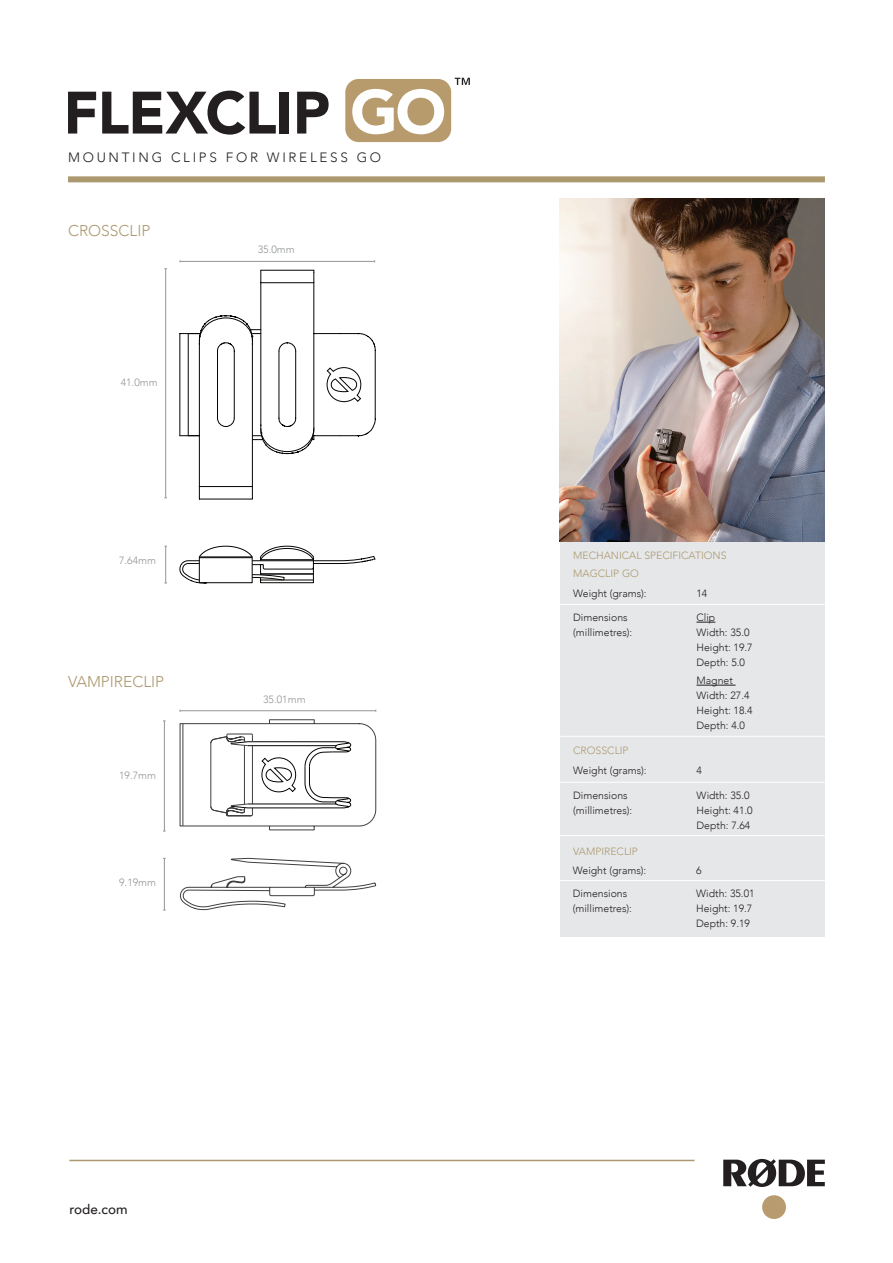
<style>
.page{position:relative;width:893px;height:1263px;background:#fff}
.page>*{position:absolute;margin:0;border:0;box-sizing:border-box;transform-origin:0 0}
.t1{font:300 15.6px "Avenir";color:#ad9970}
.t2{font:300 13.5px "Avenir";letter-spacing:.2em;color:#231f20}
.t3{font:500 13.5px "Avenir";color:#231f20}
.t4{font:300 10.5px/15px "Avenir";color:#231f20}
.t5{font:300 10.5px "Avenir";color:#ad9a70}
.t6{font:300 10.5px "Avenir";color:#939598}
</style>
<div class="page">
<div style="left:68px;top:176px;width:757px;height:6px;background:#ad9970"></div>
<hr style="left:69px;top:1160px;width:625px;height:1px;background:#ad9970">
<svg style="left:723px;top:1159px;width:102px;height:28px"></svg>
<div style="left:762px;top:1195px;width:24px;height:24px;background:#b89b6f;border-radius:50%"></div>
<div style="left:560px;top:499px;width:265px;height:438px;background:#e6e7e9"></div>
<hr style="left:560px;top:604px;width:132px;height:1px;background:#fff">
<hr style="left:692px;top:604px;width:135px;height:1px;background:#fff">
<hr style="left:560px;top:736px;width:132px;height:1px;background:#fff">
<hr style="left:692px;top:736px;width:135px;height:1px;background:#fff">
<svg style="left:696px;top:622px;width:19px;height:1px"></svg>
<hr style="left:696px;top:685px;width:40px;height:1px;background:#231f20">
<hr style="left:560px;top:782px;width:132px;height:1px;background:#fff">
<hr style="left:692px;top:782px;width:135px;height:1px;background:#fff">
<hr style="left:560px;top:835px;width:132px;height:1px;background:#fff">
<hr style="left:692px;top:835px;width:135px;height:1px;background:#fff">
<hr style="left:560px;top:880px;width:132px;height:1px;background:#fff">
<hr style="left:692px;top:880px;width:135px;height:1px;background:#fff">
<hr style="left:164px;top:858px;width:1px;height:52px;background:#939598">
<hr style="left:180px;top:710px;width:196px;height:1px;background:#939598">
<hr style="left:164px;top:721px;width:1px;height:110px;background:#939598">
<hr style="left:180px;top:261px;width:195px;height:1px;background:#939598">
<hr style="left:165px;top:269px;width:1px;height:229px;background:#939598">
<hr style="left:165px;top:546px;width:1px;height:37px;background:#939598">
<svg style="left:179px;top:719px;width:197px;height:111px"></svg>
<svg style="left:179px;top:858px;width:197px;height:52px"></svg>
<svg style="left:179px;top:546px;width:196px;height:38px"></svg>
<svg style="left:179px;top:270px;width:197px;height:230px"></svg>
<img style="left:560px;top:198px;width:265px;height:343px">
<svg style="left:68px;top:92px;width:28px;height:42px"></svg>
<svg style="left:102px;top:91px;width:174px;height:44px"></svg>
<div style="left:280px;top:92px;width:9px;height:42px;background:#231f20"></div>
<svg style="left:297px;top:92px;width:32px;height:42px"></svg>
<svg style="left:455px;top:78px;width:15px;height:7px"></svg>
<div style="left:345px;top:79px;width:106px;height:63px;background:#b89b6d;border-radius:13px"></div>
<svg style="left:352px;top:89px;width:92px;height:45px"></svg>
<p class="t2" style="left:68px;top:150px;width:315px">MOUNTING CLIPS FOR WIRELESS GO</p>
<h1 class="t1" style="left:68px;top:221px;width:84px">CROSSCLIP</h1>
<p class="t6" style="left:121px;top:377px;width:39px">41.0mm</p>
<p class="t6" style="left:119px;top:555px;width:39px">7.64mm</p>
<h1 class="t1" style="left:68px;top:672px;width:98px">VAMPIRECLIP</h1>
<p class="t6" style="left:119px;top:769px;width:39px">19.7mm</p>
<p class="t6" style="left:119px;top:876px;width:39px">9.19mm</p>
<p class="t6" style="left:258px;top:244px;width:39px">35.0mm</p>
<p class="t6" style="left:263px;top:693px;width:44px">35.01mm</p>
<p class="t3" style="left:69px;top:1198px;width:60px">rode.com</p>
<p class="t5" style="left:573px;top:549px;width:155px">MECHANICAL SPECIFICATIONS</p>
<p class="t5" style="left:573px;top:568px;width:67px">MAGCLIP GO</p>
<p class="t4" style="left:573px;top:586px;width:75px">Weight (grams):</p>
<p class="t4" style="left:696px;top:586px;width:12px">14</p>
<p class="t4" style="left:573px;top:610px;width:61px">Dimensions (millimetres):</p>
<p class="t4" style="left:696px;top:610px;width:58px">Clip<br>Width: 35.0<br>Height: 19.7<br>Depth: 5.0</p>
<p class="t4" style="left:696px;top:673px;width:58px">Magnet<br>Width: 27.4<br>Height: 18.4<br>Depth: 4.0</p>
<p class="t4" style="left:573px;top:762px;width:75px">Weight (grams):</p>
<p class="t4" style="left:696px;top:762px;width:7px">4</p>
<p class="t4" style="left:573px;top:788px;width:61px">Dimensions (millimetres):</p>
<p class="t4" style="left:696px;top:788px;width:58px">Width: 35.0<br>Height: 41.0<br>Depth: 7.64</p>
<p class="t4" style="left:573px;top:863px;width:75px">Weight (grams):</p>
<p class="t4" style="left:696px;top:863px;width:7px">6</p>
<p class="t4" style="left:573px;top:886px;width:61px">Dimensions (millimetres):</p>
<p class="t4" style="left:696px;top:886px;width:60px">Width: 35.01<br>Height: 19.7<br>Depth: 9.19</p>
<p class="t5" style="left:573px;top:745px;width:57px">CROSSCLIP</p>
<p class="t5" style="left:573px;top:845px;width:66px">VAMPIRECLIP</p>
</div>
